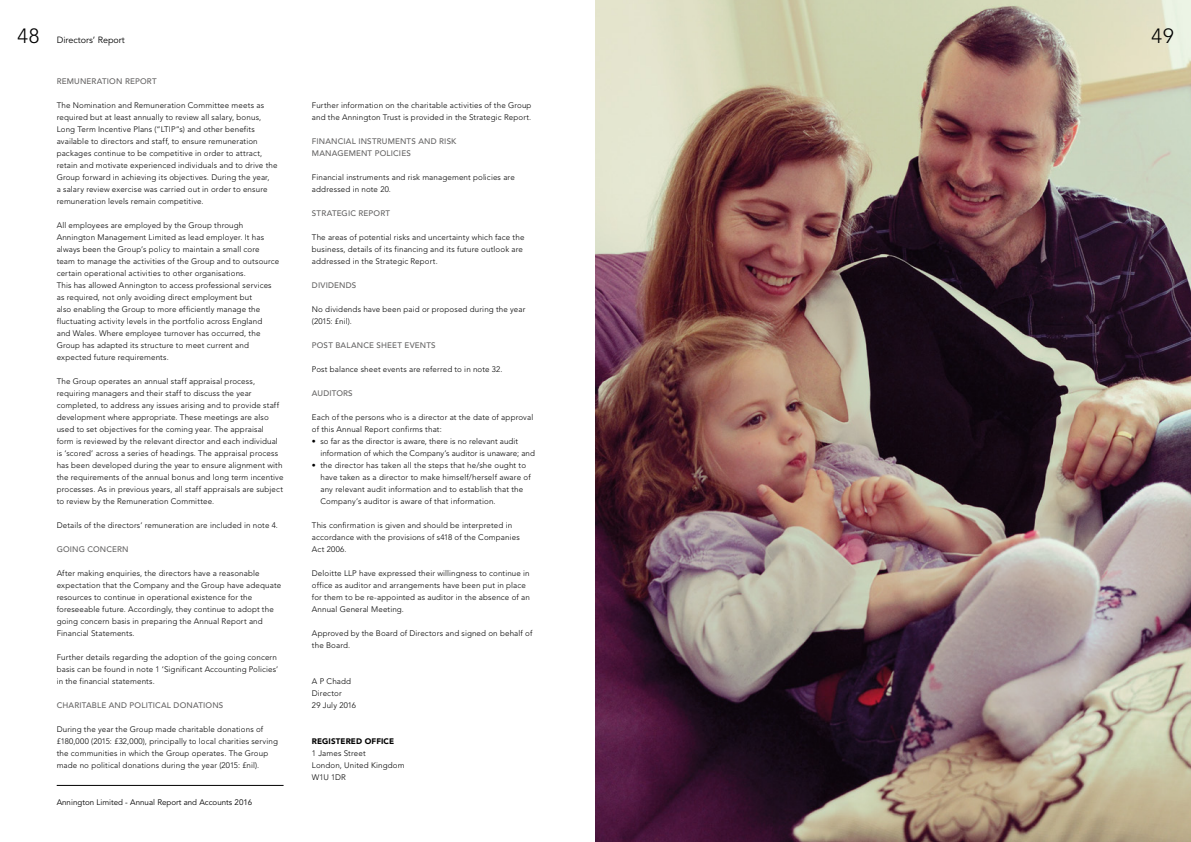
<style>
.page{position:relative;width:1191px;height:842px;background:#fff}
.page>*{position:absolute;margin:0;border:0;box-sizing:border-box;transform-origin:0 0}
.t1{font:300 20.5px "Avenir LT";color:#000}
.t2{font:9px "Avenir LT";color:#000}
.t3{font:300 8px/12px "Avenir LT";letter-spacing:.015em;color:#000}
.t4{font:300 8px/12px "Avenir LT Std";letter-spacing:.015em;color:#000}
.t5{font:500 8px/12px "Avenir LT";letter-spacing:.02em;color:#646363}
.t6{font:300 8px/12px "Avenir";letter-spacing:.015em;color:#000}
.t7{font:8px "Avenir LT";color:#000}
.t8{font:900 8px "Avenir LT";letter-spacing:.01em;color:#000}
</style>
<div class="page">
<img style="left:595px;top:0;width:596px;height:842px">
<hr style="left:57px;top:785px;width:226px;height:1px;background:#000">
<h1 class="t1" style="left:17px;top:23px;width:24px">48</h1>
<p class="t2" style="left:57px;top:34px;width:70px">Directors’ Report</p>
<p class="t5" style="left:57px;top:75px;width:101px">REMUNERATION REPORT</p>
<p class="t3" style="left:57px;top:99px;width:222px">The Nomination and Remuneration Committee meets as required but at least annually to review all salary, bonus, Long Term Incentive Plans (“LTIP”s) and other benefits available to directors and staff, to ensure remuneration packages continue to be competitive in order to attract, retain and motivate experienced individuals and to drive the Group forward in achieving its objectives. During the year,<br>a salary review exercise was carried out in order to ensure remuneration levels remain competitive.</p>
<p class="t3" style="left:57px;top:219px;width:224px">All employees are employed by the Group through Annington Management Limited as lead employer. It has always been the Group’s policy to maintain a small core team to manage the activities of the Group and to outsource certain operational activities to other organisations.<br>This has allowed Annington to access professional services as required, not only avoiding direct employment but<br>also enabling the Group to more efficiently manage the fluctuating activity levels in the portfolio across England<br>and Wales. Where employee turnover has occurred, the Group has adapted its structure to meet current and expected future requirements.</p>
<p class="t3" style="left:57px;top:375px;width:228px">The Group operates an annual staff appraisal process, requiring managers and their staff to discuss the year completed, to address any issues arising and to provide staff development where appropriate. These meetings are also used to set objectives for the coming year. The appraisal<br>form is reviewed by the relevant director and each individual is ‘scored’ across a series of headings. The appraisal process has been developed during the year to ensure alignment with the requirements of the annual bonus and long term incentive processes. As in previous years, all staff appraisals are subject to review by the Remuneration Committee.</p>
<p class="t3" style="left:57px;top:519px;width:223px">Details of the directors’ remuneration are included in note 4.</p>
<p class="t5" style="left:57px;top:543px;width:73px">GOING CONCERN</p>
<p class="t3" style="left:57px;top:567px;width:226px">After making enquiries, the directors have a reasonable expectation that the Company and the Group have adequate resources to continue in operational existence for the foreseeable future. Accordingly, they continue to adopt the going concern basis in preparing the Annual Report and Financial Statements.</p>
<p class="t3" style="left:57px;top:651px;width:223px">Further details regarding the adoption of the going concern basis can be found in note 1 ‘Significant Accounting Policies’ in the financial statements.</p>
<p class="t5" style="left:57px;top:699px;width:168px">CHARITABLE AND POLITICAL DONATIONS</p>
<p class="t3" style="left:57px;top:723px;width:223px">During the year the Group made charitable donations of £180,000 (2015: £32,000), principally to local charities serving the communities in which the Group operates. The Group made no political donations during the year (2015: £nil).</p>
<p class="t7" style="left:57px;top:798px;width:197px">Annington Limited - Annual Report and Accounts 2016</p>
<p class="t3" style="left:312px;top:99px;width:221px">Further information on the charitable activities of the Group and the Annington Trust is provided in the Strategic Report.</p>
<p class="t5" style="left:312px;top:135px;width:146px">FINANCIAL INSTRUMENTS AND RISK<br>MANAGEMENT POLICIES</p>
<p class="t3" style="left:312px;top:171px;width:204px">Financial instruments and risk management policies are addressed in note 20.</p>
<p class="t5" style="left:312px;top:207px;width:80px">STRATEGIC REPORT</p>
<p class="t3" style="left:312px;top:231px;width:214px">The areas of potential risks and uncertainty which face the business, details of its financing and its future outlook are addressed in the Strategic Report.</p>
<p class="t5" style="left:312px;top:279px;width:46px">DIVIDENDS</p>
<p class="t3" style="left:312px;top:303px;width:215px">No dividends have been paid or proposed during the year (2015: £nil).</p>
<p class="t5" style="left:312px;top:339px;width:125px">POST BALANCE SHEET EVENTS</p>
<p class="t3" style="left:312px;top:363px;width:192px">Post balance sheet events are referred to in note 32.</p>
<p class="t5" style="left:312px;top:387px;width:42px">AUDITORS</p>
<p class="t6" style="left:312px;top:411px;width:223px">Each of the persons who is a director at the date of approval of this Annual Report confirms that:</p>
<p class="t4" style="left:320px;top:435px;width:216px;text-indent:-9px">• so far as the director is aware, there is no relevant audit information of which the Company’s auditor is unaware; and</p>
<p class="t4" style="left:320px;top:459px;width:212px;text-indent:-9px">• the director has taken all the steps that he/she ought to have taken as a director to make himself/herself aware of any relevant audit information and to establish that the Company’s auditor is aware of that information.</p>
<p class="t3" style="left:312px;top:519px;width:209px">This confirmation is given and should be interpreted in accordance with the provisions of s418 of the Companies<br>Act 2006.</p>
<p class="t3" style="left:312px;top:567px;width:219px">Deloitte LLP have expressed their willingness to continue in office as auditor and arrangements have been put in place for them to be re-appointed as auditor in the absence of an Annual General Meeting.</p>
<p class="t3" style="left:312px;top:627px;width:222px">Approved by the Board of Directors and signed on behalf of the Board.</p>
<p class="t3" style="left:312px;top:675px;width:45px">A P Chadd<br>Director<br>29 July 2016</p>
<p class="t8" style="left:312px;top:736px;width:84px">REGISTERED OFFICE</p>
<p class="t3" style="left:312px;top:747px;width:94px">1 James Street<br>London, United Kingdom<br>W1U 1DR</p>
<h1 class="t1" style="left:1151px;top:23px;width:24px">49</h1>
</div>
